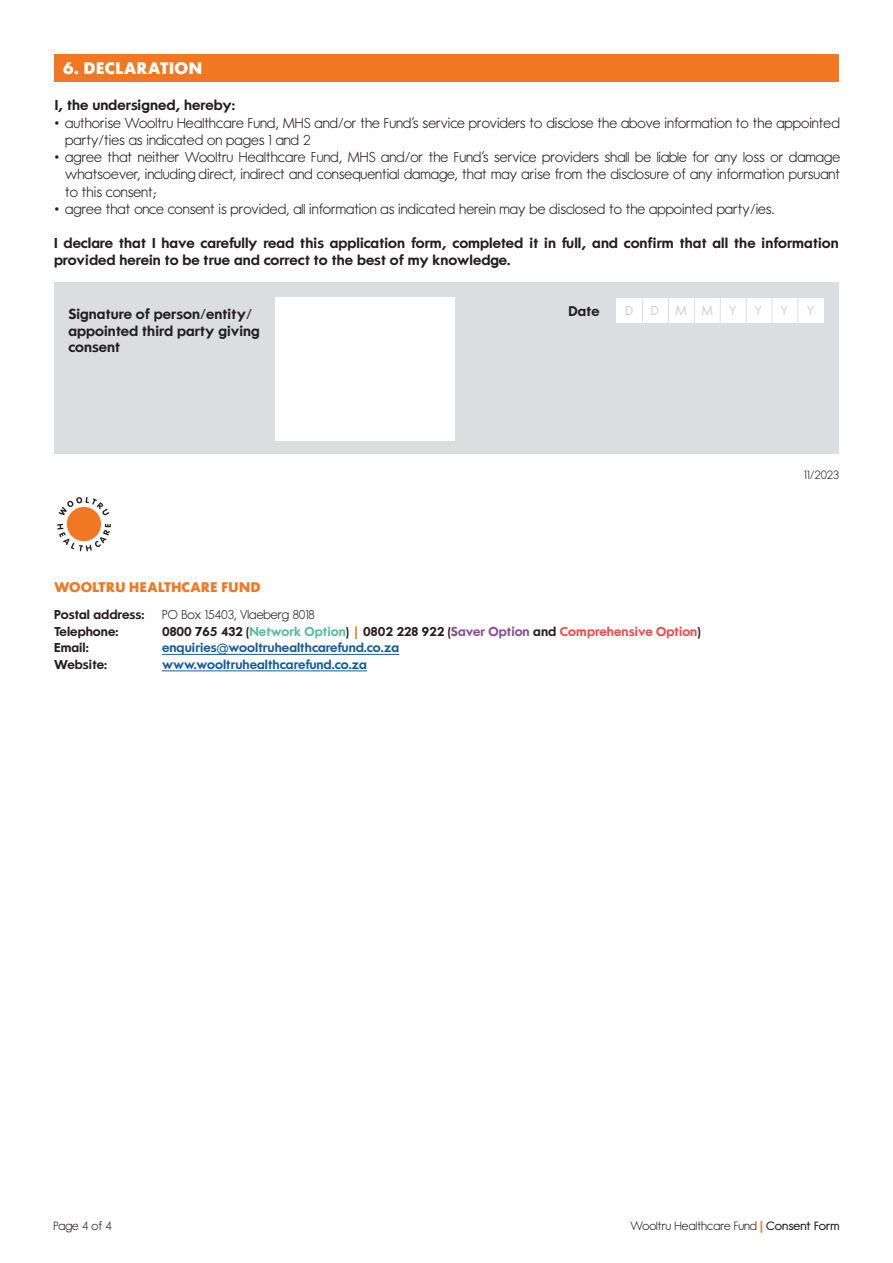
<style>
.page{position:relative;width:893px;height:1263px;background:#fff}
.page>*{position:absolute;margin:0;border:0;box-sizing:border-box;transform-origin:0 0}
.t1{font:700 16.5px "W Futura";letter-spacing:.025em;color:#fff}
.t2{font:300 14.25px/17.2px "W Futura";color:#231f20}
.t3{font:600 14.25px/16.5px "W Futura";color:#231f20}
.t4{font:600 13.95px "W Futura";color:#231f20}
.t5{font:700 13.8px "W Futura";letter-spacing:.02em;color:#f07822}
.t6{font:500 13.05px "W Futura";color:#d1d2d4}
.t7{font:600 12.75px "W Futura";color:#231f20}
.t8{font:600 12.75px "W Futura";color:#175d9e}
.t9{font:300 12.75px "W Futura";color:#231f20}
.t10{font:300 12px "W Futura";color:#231f20}
.s1{color:#58bd9a}
.s2{color:#f07822}
.s3{color:#874c9e}
.s4{color:#eb4d4a}
.s5{font-weight:700;color:#f07822}
.s6{font-weight:500}
</style>
<div class="page">
<div style="left:55px;top:55px;width:784px;height:27px;background:#f17722"></div>
<div style="left:54px;top:282px;width:785px;height:172px;background:#dcdddf"></div>
<div style="left:275px;top:297px;width:180px;height:144px;background:#fff"></div>
<hr style="left:162px;top:654px;width:237px;height:1px;background:#175d9e">
<hr style="left:162px;top:670px;width:205px;height:1px;background:#175d9e">
<div style="left:67px;top:507px;width:34px;height:34px;background:#f17722;border-radius:50%"></div>
<svg style="left:58px;top:497px;width:51px;height:19px"></svg>
<svg style="left:57px;top:524px;width:54px;height:27px"></svg>
<div style="left:617px;top:298px;width:207px;height:25px;background:#fff"></div>
<svg style="left:642px;top:298px;width:1px;height:25px"></svg>
<svg style="left:668px;top:298px;width:1px;height:25px"></svg>
<svg style="left:694px;top:298px;width:1px;height:25px"></svg>
<svg style="left:720px;top:298px;width:1px;height:25px"></svg>
<svg style="left:746px;top:298px;width:1px;height:25px"></svg>
<svg style="left:772px;top:298px;width:1px;height:25px"></svg>
<svg style="left:797px;top:298px;width:1px;height:25px"></svg>
<p class="t1" style="left:63px;top:58px;width:141px">6. DECLARATION</p>
<p class="t3" style="left:55px;top:97px;width:182px">I, the undersigned, hereby:</p>
<p class="t2" style="left:65px;top:114px;width:776px;text-indent:-11px">• authorise Wooltru Healthcare Fund, MHS and/or the Fund’s service providers to disclose the above information to the appointed party/ties as indicated on pages 1 and 2</p>
<p class="t2" style="left:65px;top:149px;width:776px;text-align:justify;text-indent:-11px">• agree that neither Wooltru Healthcare Fund, MHS and/or the Fund’s service providers shall be liable for any loss or damage whatsoever, including direct, indirect and consequential damage, that may arise from the disclosure of any information pursuant to this consent;</p>
<p class="t2" style="left:55px;top:200px;width:721px">• agree that once consent is provided, all information as indicated herein may be disclosed to the appointed party/ies.</p>
<p class="t3" style="left:54px;top:235px;width:786px;line-height:17.2px">I declare that I have carefully read this application form, completed it in full, and confirm that all the information provided herein to be true and correct to the best of my knowledge.</p>
<p class="t3" style="left:69px;top:306px;width:193px">Signature of person/entity/ appointed third party giving consent</p>
<p class="t4" style="left:569px;top:302px;width:32px">Date</p>
<p class="t6" style="left:625px;top:303px;width:10px">D</p>
<p class="t6" style="left:651px;top:303px;width:10px">D</p>
<p class="t6" style="left:675px;top:303px;width:63px">MMY</p>
<p class="t6" style="left:754px;top:303px;width:9px">Y</p>
<p class="t6" style="left:781px;top:303px;width:9px">Y</p>
<p class="t6" style="left:807px;top:303px;width:9px">Y</p>
<p class="t10" style="left:804px;top:468px;width:37px">11/2023</p>
<p class="t5" style="left:54px;top:579px;width:208px">WOOLTRU HEALTHCARE FUND</p>
<p class="t7" style="left:54px;top:607px;width:92px">Postal address:</p>
<p class="t9" style="left:162px;top:608px;width:154px">PO Box 15403, Vlaeberg 8018</p>
<p class="t7" style="left:54px;top:624px;width:66px">Telephone:</p>
<p class="t7" style="left:162px;top:624px;width:540px">0800 765 432 (<span class="s1">Network Option</span>) <span class="s2">|</span> 0802 228 922 (<span class="s3">Saver Option</span> and <span class="s4">Comprehensive Option</span>)</p>
<p class="t7" style="left:54px;top:640px;width:36px">Email:</p>
<p class="t8" style="left:162px;top:640px;width:239px">enquiries@wooltruhealthcarefund.co.za</p>
<p class="t7" style="left:54px;top:657px;width:55px">Website:</p>
<p class="t8" style="left:162px;top:657px;width:207px">www.wooltruhealthcarefund.co.za</p>
<p class="t10" style="left:54px;top:1219px;width:60px">Page 4 of 4</p>
<p class="t10" style="left:630px;top:1219px;width:210px">Wooltru Healthcare Fund <span class="s5">|</span> <span class="s6">Consent Form</span></p>
</div>
